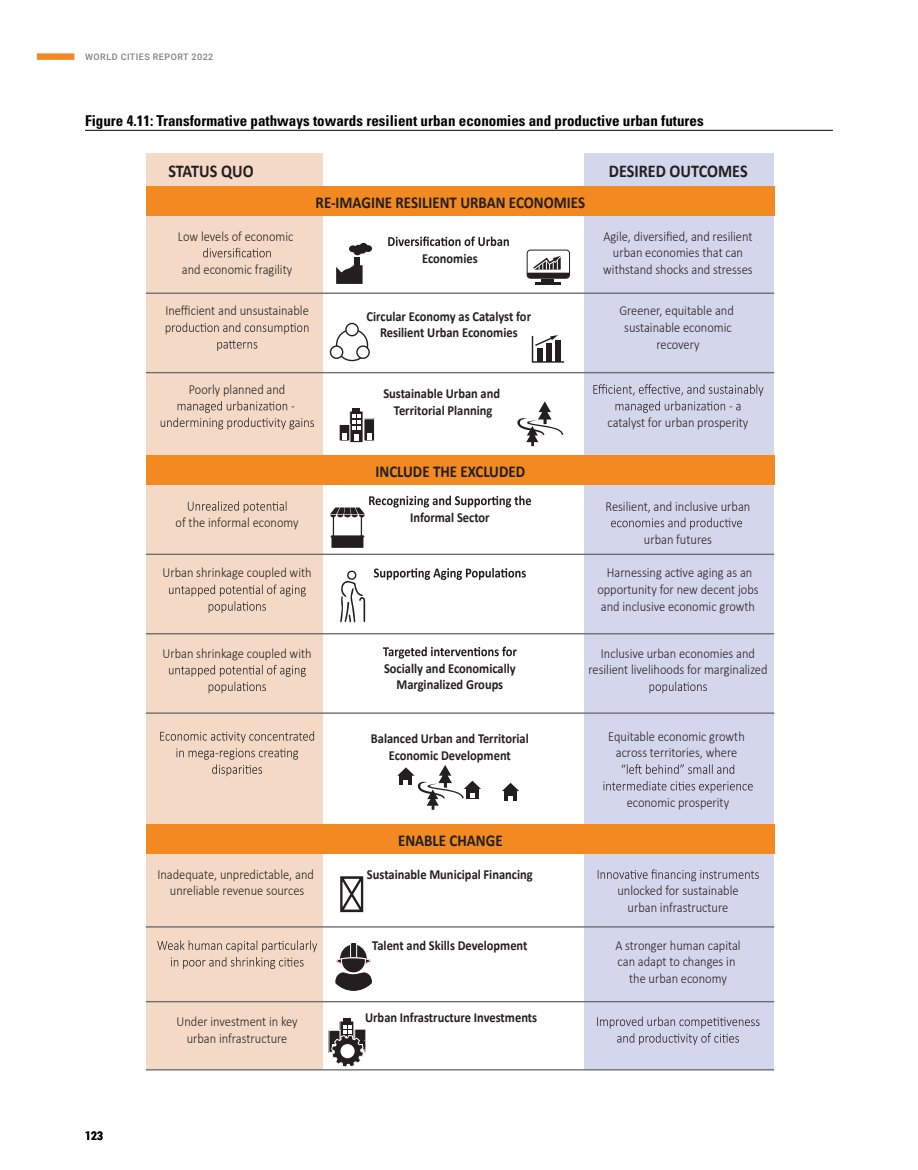
<style>
.page{position:relative;width:918px;height:1170px;background:#fff}
.page>*{position:absolute;margin:0;border:0;box-sizing:border-box;transform-origin:0 0}
.t1{font:700 18px "Calibri";color:#231f20;scale:.9 1}
.t2{font:700 16.65px "Calibri";color:#231f20;scale:.9 1}
.t3{font:700 condensed 15px "Univers LT Std";color:#000}
.t4{font:300 13.8px/16.6px "Calibri";color:#231f20;text-align:center;scale:.9 1}
.t5{font:700 13.8px/16.6px "Calibri";color:#231f20;text-align:center;scale:.9 1}
.t6{font:700 12px "Roboto Condensed";color:#000}
.t7{font:500 9px "Roboto";letter-spacing:.05em;color:#808285}
</style>
<div class="page">
<div style="left:37px;top:53px;width:37px;height:7px;background:#f28a21"></div>
<hr style="left:85px;top:130px;width:748px;height:1px;background:#000">
<div style="left:146px;top:153px;width:176px;height:916px;background:#f4dac6"></div>
<div style="left:585px;top:153px;width:189px;height:916px;background:#d4d6ec"></div>
<div style="left:146px;top:187px;width:628px;height:29px;background:#f28a21"></div>
<svg style="left:203px;top:248px;width:68px;height:9px"></svg>
<svg style="left:388px;top:236px;width:121px;height:10px"></svg>
<div style="left:146px;top:456px;width:628px;height:29px;background:#f28a21"></div>
<svg style="left:188px;top:501px;width:98px;height:12px"></svg>
<svg style="left:611px;top:517px;width:131px;height:12px"></svg>
<svg style="left:169px;top:584px;width:137px;height:29px"></svg>
<svg style="left:374px;top:568px;width:152px;height:12px"></svg>
<svg style="left:169px;top:664px;width:137px;height:29px"></svg>
<svg style="left:650px;top:681px;width:57px;height:12px"></svg>
<svg style="left:383px;top:646px;width:134px;height:12px"></svg>
<svg style="left:160px;top:731px;width:154px;height:45px"></svg>
<svg style="left:622px;top:764px;width:112px;height:9px"></svg>
<svg style="left:603px;top:781px;width:150px;height:11px"></svg>
<div style="left:146px;top:824px;width:628px;height:29px;background:#f28a21"></div>
<svg style="left:598px;top:869px;width:161px;height:12px"></svg>
<svg style="left:157px;top:940px;width:160px;height:28px"></svg>
<svg style="left:597px;top:1016px;width:163px;height:28px"></svg>
<svg style="left:166px;top:322px;width:142px;height:12px"></svg>
<svg style="left:217px;top:340px;width:40px;height:11px"></svg>
<svg style="left:161px;top:401px;width:153px;height:28px"></svg>
<svg style="left:593px;top:384px;width:170px;height:29px"></svg>
<hr style="left:146px;top:292px;width:628px;height:2px;background:#6d6e71">
<hr style="left:146px;top:1068px;width:628px;height:2px;background:#6d6e71">
<hr style="left:146px;top:372px;width:628px;height:1px;background:#6d6e71">
<hr style="left:146px;top:553px;width:628px;height:2px;background:#6d6e71">
<hr style="left:146px;top:633px;width:628px;height:1px;background:#6d6e71">
<hr style="left:146px;top:712px;width:628px;height:1px;background:#6d6e71">
<hr style="left:146px;top:926px;width:628px;height:1px;background:#6d6e71">
<hr style="left:146px;top:1000px;width:628px;height:2px;background:#6d6e71">
<div style="left:349px;top:410px;width:14px;height:33px;border:1px solid #fff"></div>
<svg style="left:341px;top:426px;width:2px;height:13px"></svg>
<div style="left:364px;top:419px;width:11px;height:22px;background:#231f20"></div>
<div style="left:364px;top:418px;width:11px;height:23px;border:1px solid #fff"></div>
<svg style="left:367px;top:433px;width:4px;height:7px"></svg>
<svg style="left:343px;top:408px;width:18px;height:33px"></svg>
<svg style="left:336px;top:265px;width:27px;height:19px"></svg>
<div style="left:354px;top:257px;width:6px;height:24px;background:#231f20"></div>
<svg style="left:349px;top:243px;width:23px;height:12px"></svg>
<div style="left:527px;top:249px;width:43px;height:30px;border:1px solid #231f20;border-radius:3px"></div>
<hr style="left:542px;top:279px;width:12px;height:4px;background:#231f20">
<hr style="left:535px;top:282px;width:26px;height:3px;background:#231f20">
<svg style="left:527px;top:253px;width:43px;height:25px"></svg>
<svg style="left:330px;top:495px;width:201px;height:53px"></svg>
<svg style="left:340px;top:570px;width:25px;height:52px"></svg>
<svg style="left:531px;top:335px;width:34px;height:28px"></svg>
<svg style="left:331px;top:1018px;width:34px;height:49px"></svg>
<div style="left:341px;top:1044px;width:13px;height:13px;background:#fff;border-radius:50%"></div>
<svg style="left:517px;top:401px;width:46px;height:45px"></svg>
<svg style="left:502px;top:783px;width:17px;height:17px"></svg>
<svg style="left:397px;top:765px;width:84px;height:44px"></svg>
<svg style="left:335px;top:943px;width:37px;height:47px"></svg>
<div style="left:336px;top:329px;width:32px;height:32px;border:1px solid #231f20;border-radius:50%"></div>
<div style="left:346px;top:323px;width:12px;height:12px;background:#fff;border-radius:50%"></div>
<div style="left:345px;top:323px;width:14px;height:13px;border:1px solid #231f20;border-radius:50%"></div>
<div style="left:331px;top:346px;width:12px;height:12px;background:#fff;border-radius:50%"></div>
<div style="left:330px;top:345px;width:13px;height:14px;border:1px solid #231f20;border-radius:50%"></div>
<svg style="left:357px;top:346px;width:12px;height:12px"></svg>
<div style="left:356px;top:345px;width:14px;height:14px;border:1px solid #231f20;border-radius:50%"></div>
<svg style="left:340px;top:876px;width:23px;height:36px"></svg>
<p class="t7" style="left:85px;top:51px;width:130px">WORLD CITIES REPORT 2022</p>
<p class="t3" style="left:85px;top:111px;width:620px">Figure 4.11: Transformative pathways towards resilient urban economies and productive urban futures</p>
<h1 class="t1" style="left:168px;top:160px;width:96px">STATUS QUO</h1>
<h1 class="t1" style="left:609px;top:160px;width:156px">DESIRED OUTCOMES</h1>
<p class="t2" style="left:316px;top:192px;width:301px">RE-IMAGINE RESILIENT URBAN ECONOMIES</p>
<p class="t4" style="left:178px;top:228px;width:130px">Low levels of economic</p>
<p class="t4" style="left:182px;top:261px;width:124px">and economic fragility</p>
<p class="t4" style="left:603px;top:228px;width:168px">Agile, diversified, and resilient urban economies that can withstand shocks and stresses</p>
<p class="t5" style="left:422px;top:249px;width:63px">Economies</p>
<p class="t4" style="left:165px;top:302px;width:161px">Inefficient and unsustainable</p>
<p class="t4" style="left:619px;top:302px;width:129px">Greener, equitable and sustainable economic recovery</p>
<p class="t5" style="left:367px;top:307px;width:184px">Circular Economy as Catalyst for<br>Resilient Urban Economies</p>
<p class="t4" style="left:189px;top:380px;width:109px">Poorly planned and</p>
<p class="t4" style="left:176px;top:514px;width:138px">of the informal economy</p>
<p class="t5" style="left:383px;top:384px;width:131px">Sustainable Urban and<br>Territorial Planning</p>
<p class="t2" style="left:376px;top:461px;width:168px">INCLUDE THE EXCLUDED</p>
<p class="t5" style="left:410px;top:508px;width:90px">Informal Sector</p>
<p class="t4" style="left:608px;top:414px;width:158px">catalyst for urban prosperity</p>
<p class="t4" style="left:606px;top:497px;width:162px">Resilient, and inclusive urban</p>
<p class="t4" style="left:644px;top:530px;width:77px">urban futures</p>
<p class="t4" style="left:163px;top:564px;width:167px">Urban shrinkage coupled with</p>
<p class="t4" style="left:597px;top:564px;width:181px">Harnessing active aging as an opportunity for new decent jobs and inclusive economic growth</p>
<p class="t4" style="left:163px;top:644px;width:167px">Urban shrinkage coupled with</p>
<p class="t4" style="left:601px;top:644px;width:173px">Inclusive urban economies and</p>
<p class="t5" style="left:384px;top:659px;width:148px">Socially and Economically</p>
<p class="t4" style="left:588px;top:661px;width:201px">resilient livelihoods for marginalized</p>
<p class="t5" style="left:396px;top:675px;width:120px">Marginalized Groups</p>
<p class="t4" style="left:608px;top:727px;width:153px">Equitable economic growth across territories, where</p>
<p class="t4" style="left:627px;top:793px;width:115px">economic prosperity</p>
<p class="t5" style="left:371px;top:729px;width:177px">Balanced Urban and Territorial<br>Economic Development</p>
<p class="t6" style="left:85px;top:1126px;width:20px">123</p>
<p class="t4" style="left:157px;top:865px;width:175px">Inadequate, unpredictable, and unreliable revenue sources</p>
<p class="t2" style="left:398px;top:829px;width:118px">ENABLE CHANGE</p>
<p class="t5" style="left:367px;top:865px;width:186px">Sustainable Municipal Financing</p>
<p class="t5" style="left:372px;top:936px;width:174px">Talent and Skills Development</p>
<p class="t4" style="left:176px;top:1012px;width:136px">Under investment in key urban infrastructure</p>
<p class="t5" style="left:365px;top:1008px;width:193px">Urban Infrastructure Investments</p>
<p class="t4" style="left:617px;top:882px;width:136px">unlocked for sustainable urban infrastructure</p>
<p class="t4" style="left:615px;top:936px;width:141px">A stronger human capital can adapt to changes in the urban economy</p>
</div>
